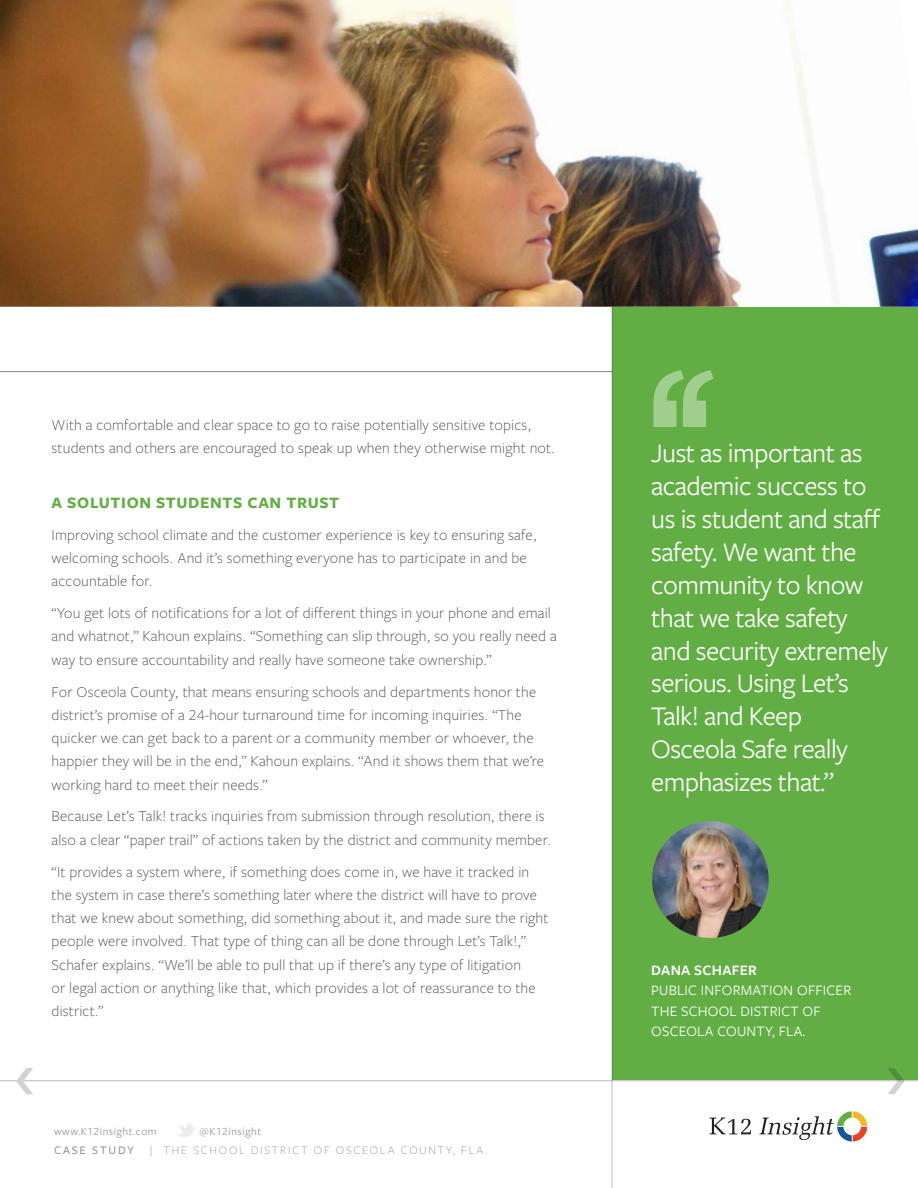
<style>
.page{position:relative;width:918px;height:1188px;background:#fff}
.page>*{position:absolute;margin:0;border:0;box-sizing:border-box;transform-origin:0 0}
.t1{font:27.9px/32.8px "Freight Sans Pro";letter-spacing:-.02em;color:#fff}
.t2{font:700 16.5px "Freight Sans Pro";letter-spacing:.04em;color:#62ae44}
.t3{font:300 15.75px/23.2px "Freight Sans Pro";letter-spacing:.01em;color:#4b4c4d}
.t4{font:15px/20.2px "Freight Sans Pro";letter-spacing:.015em;color:#fff}
.t5{font:600 15px "Freight Sans Pro";color:#fff}
.t6{font:300 12px "Freight Sans Pro";letter-spacing:.15em;color:#939598}
.t7{font:500 12px "Freight Sans Pro";letter-spacing:.15em;color:#939598}
.t8{font:11.25px "Freight Sans Pro";letter-spacing:.05em;color:#939598}
</style>
<div class="page">
<svg style="left:177px;top:1123px;width:18px;height:14px"></svg>
<svg style="left:710px;top:1111px;width:157px;height:30px"></svg>
<hr style="left:0;top:371px;width:918px;height:1px;background:#bcbdc0">
<div style="left:612px;top:298px;width:306px;height:782px;background:#62ae44"></div>
<svg style="left:653px;top:370px;width:61px;height:57px"></svg>
<img style="left:652px;top:821px;width:117px;height:117px;border-radius:58px">
<hr style="left:612px;top:270px;width:1px;height:918px;background:#bcbdc0">
<hr style="left:0;top:1080px;width:918px;height:1px;background:#bcbdc0">
<svg style="left:16px;top:1068px;width:17px;height:26px"></svg>
<svg style="left:887px;top:1068px;width:17px;height:26px"></svg>
<img style="left:0;top:0;width:918px;height:307px">
<p class="t3" style="left:52px;top:412px;width:505px">With a comfortable and clear space to go to raise potentially sensitive topics, students and others are encouraged to speak up when they otherwise might not.</p>
<p class="t2" style="left:52px;top:491px;width:289px">A SOLUTION STUDENTS CAN TRUST</p>
<p class="t3" style="left:52px;top:522px;width:487px">Improving school climate and the customer experience is key to ensuring safe, welcoming schools. And it’s something everyone has to participate in and be accountable for.</p>
<p class="t3" style="left:52px;top:601px;width:507px">“You get lots of notifications for a lot of different things in your phone and email and whatnot,” Kahoun explains. “Something can slip through, so you really need a way to ensure accountability and really have someone take ownership.”</p>
<p class="t3" style="left:52px;top:679px;width:494px">For Osceola County, that means ensuring schools and departments honor the district’s promise of a 24-hour turnaround time for incoming inquiries. “The quicker we can get back to a parent or a community member or whoever, the happier they will be in the end,” Kahoun explains. “And it shows them that we’re working hard to meet their needs.”</p>
<p class="t3" style="left:52px;top:804px;width:501px">Because Let’s Talk! tracks inquiries from submission through resolution, there is also a clear “paper trail” of actions taken by the district and community member.</p>
<p class="t3" style="left:52px;top:859px;width:498px">“It provides a system where, if something does come in, we have it tracked in the system in case there’s something later where the district will have to prove that we knew about something, did something about it, and made sure the right people were involved. That type of thing can all be done through Let’s Talk!,” Schafer explains. “We’ll be able to pull that up if there’s any type of litigation<br>or legal action or anything like that, which provides a lot of reassurance to the district.”</p>
<p class="t8" style="left:54px;top:1124px;width:104px">www.K12insight.com</p>
<p class="t8" style="left:200px;top:1124px;width:63px">@K12insight</p>
<p class="t7" style="left:54px;top:1142px;width:81px">CASE STUDY</p>
<p class="t6" style="left:149px;top:1142px;width:339px">| THE SCHOOL DISTRICT OF OSCEOLA COUNTY, FLA.</p>
<h1 class="t1" style="left:651px;top:436px;width:238px">Just as important as academic success to us is student and staff safety. We want the community to know that we take safety and security extremely serious. Using Let’s<br>Talk! and Keep<br>Osceola Safe really emphasizes that.”</h1>
<p class="t5" style="left:651px;top:960px;width:107px">DANA SCHAFER</p>
<p class="t4" style="left:651px;top:980px;width:202px">PUBLIC INFORMATION OFFICER<br>THE SCHOOL DISTRICT OF<br>OSCEOLA COUNTY, FLA.</p>
</div>
